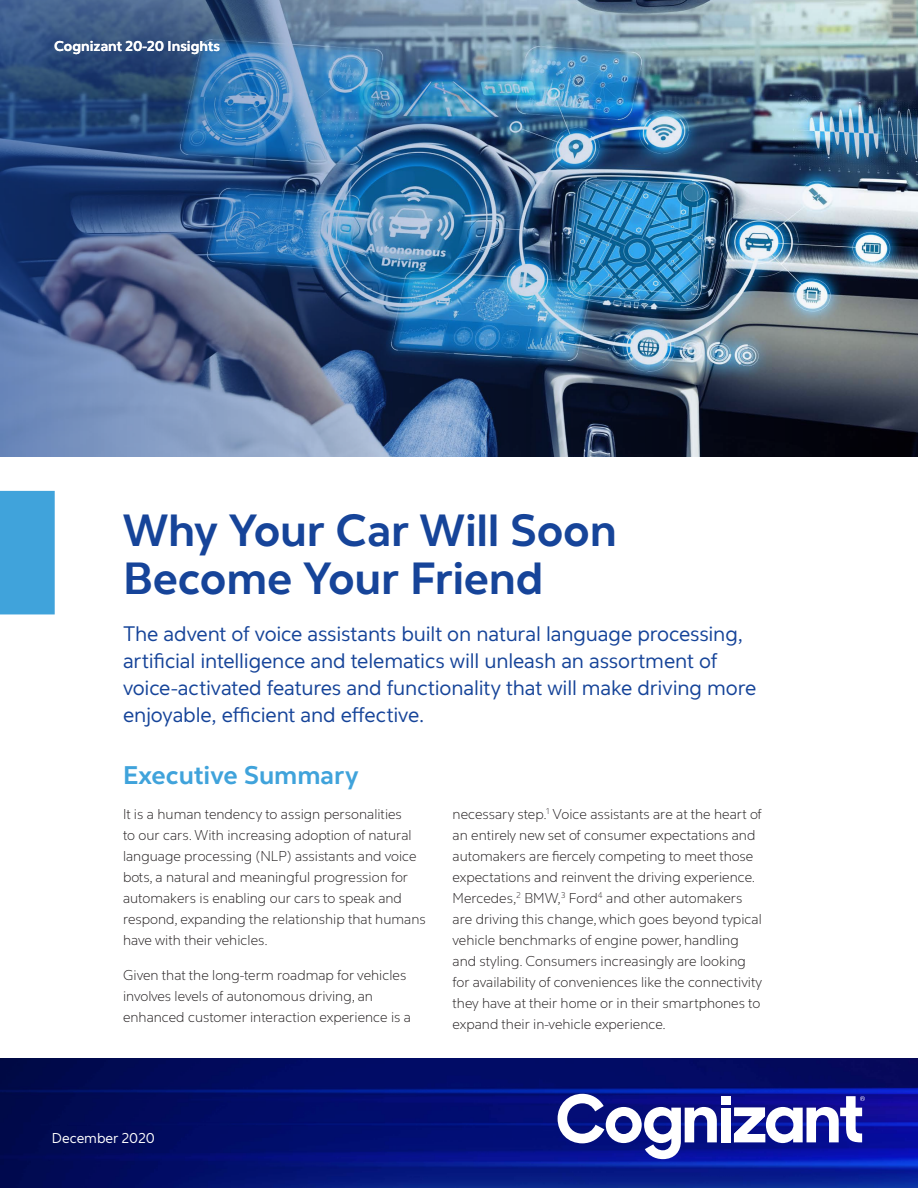
<style>
.page{position:relative;width:918px;height:1188px;background:#fff}
.page>*{position:absolute;margin:0;border:0;box-sizing:border-box;transform-origin:0 0}
.t1{font:700 45px/48px "Cognizant Sans";letter-spacing:-.005em;color:#164499}
.t2{font:700 25.5px "Cognizant Sans";color:#40a3db}
.t3{font:21px/27px "Cognizant Sans";letter-spacing:-.01em;color:#164499}
.t4{font:300 14.25px/21px "Cognizant Sans";color:#231f20}
.t5{font:700 14.25px "Cognizant Sans";color:#fff}
.t6{font:14.25px "Cognizant Sans";color:#fff}
</style>
<div class="page">
<img style="left:0;top:1058px;width:918px;height:130px">
<img style="left:0;top:0;width:918px;height:457px">
<div style="left:721px;top:1096px;width:10px;height:9px;background:#fff"></div>
<div style="left:721px;top:1108px;width:9px;height:34px;background:#fff"></div>
<svg style="left:558px;top:1094px;width:159px;height:65px"></svg>
<svg style="left:734px;top:1096px;width:131px;height:47px"></svg>
<div style="left:0;top:491px;width:55px;height:123px;background:#40a3db"></div>
<p class="t5" style="left:54px;top:37px;width:168px">Cognizant 20-20 Insights</p>
<p class="t1" style="left:123px;top:507px;width:495px">Why Your Car Will Soon<br>Become Your Friend</p>
<p class="t3" style="left:123px;top:621px;width:635px">The advent of voice assistants built on natural language processing, artificial intelligence and telematics will unleash an assortment of voice-activated features and functionality that will make driving more enjoyable, efficient and effective.</p>
<p class="t2" style="left:123px;top:759px;width:237px">Executive Summary</p>
<p class="t4" style="left:123px;top:804px;width:304px">It is a human tendency to assign personalities<br>to our cars. With increasing adoption of natural language processing (NLP) assistants and voice bots, a natural and meaningful progression for automakers is enabling our cars to speak and respond, expanding the relationship that humans have with their vehicles.</p>
<p class="t4" style="left:123px;top:964px;width:290px">Given that the long-term roadmap for vehicles involves levels of autonomous driving, an enhanced customer interaction experience is a</p>
<p class="t4" style="left:453px;top:804px;width:311px">necessary step.<sup>1</sup> Voice assistants are at the heart of an entirely new set of consumer expectations and automakers are fiercely competing to meet those expectations and reinvent the driving experience.<br>Mercedes,<sup>2</sup> BMW,<sup>3</sup> Ford<sup>4</sup> and other automakers are driving this change, which goes beyond typical vehicle benchmarks of engine power, handling and styling. Consumers increasingly are looking for availability of conveniences like the connectivity they have at their home or in their smartphones to expand their in-vehicle experience.</p>
<p class="t6" style="left:52px;top:1129px;width:104px">December 2020</p>
</div>
